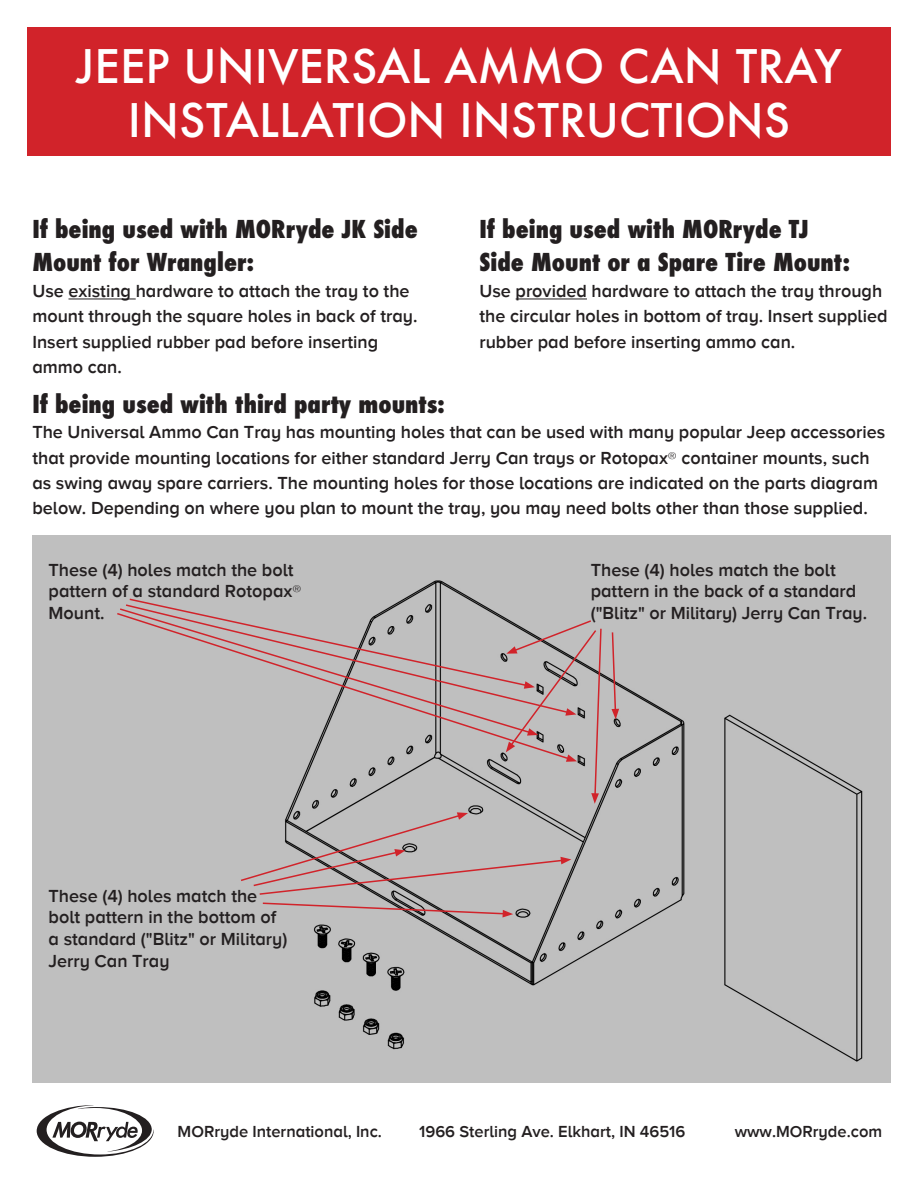
<style>
.page{position:relative;width:918px;height:1188px;background:#fff}
.page>*{position:absolute;margin:0;border:0;box-sizing:border-box;transform-origin:0 0}
.t1{font:500 45px/54px "Futura";color:#fff;text-align:center}
.t2{font:800 condensed 24px/33.9px "Futura";color:#231f20}
.t3{font:18px/25.3px "Proxima NW01 Alt Smbd";color:#231f20}
.t4{font:16.5px "Proxima NW01 Alt Smbd";color:#231f20}
</style>
<div class="page">
<div style="left:27px;top:27px;width:864px;height:129px;background:#d1232a"></div>
<hr style="left:69px;top:299px;width:67px;height:1px;background:#231f20">
<hr style="left:516px;top:299px;width:71px;height:1px;background:#231f20">
<svg style="left:37px;top:1105px;width:117px;height:52px"></svg>
<div style="left:32px;top:536px;width:859px;height:546px;background:#bfbfbf"></div>
<svg style="left:611px;top:631px;width:8px;height:88px"></svg>
<svg style="left:239px;top:812px;width:332px;height:84px;background:#b9b2b2"></svg>
<svg style="left:261px;top:902px;width:252px;height:15px;background:#b7a4a5"></svg>
<svg style="left:128px;top:598px;width:474px;height:206px;background:#b9b3b3"></svg>
<p class="t1" style="left:76px;top:39px;width:767px">JEEP UNIVERSAL AMMO CAN TRAY<br>INSTALLATION INSTRUCTIONS</p>
<p class="t2" style="left:32px;top:212px;width:387px">If being used with MORryde JK Side<br>Mount for Wrangler:</p>
<p class="t3" style="left:32px;top:278px;width:387px">Use existing hardware to attach the tray to the mount through the square holes in back of tray.<br>Insert supplied rubber pad before inserting ammo can.</p>
<p class="t2" style="left:32px;top:387px;width:414px">If being used with third party mounts:</p>
<p class="t3" style="left:32px;top:419px;width:855px">The Universal Ammo Can Tray has mounting holes that can be used with many popular Jeep accessories that provide mounting locations for either standard Jerry Can trays or Rotopax® container mounts, such as swing away spare carriers. The mounting holes for those locations are indicated on the parts diagram below. Depending on where you plan to mount the tray, you may need bolts other than those supplied.</p>
<p class="t2" style="left:480px;top:212px;width:331px">If being used with MORryde TJ</p>
<p class="t2" style="left:480px;top:246px;width:372px">Side Mount or a Spare Tire Mount:</p>
<p class="t3" style="left:480px;top:278px;width:410px">Use provided hardware to attach the tray through the circular holes in bottom of tray. Insert supplied rubber pad before inserting ammo can.</p>
<p class="t3" style="left:49px;top:559px;width:254px;line-height:21.6px">These (4) holes match the bolt pattern of a standard Rotopax®<br>Mount.</p>
<p class="t3" style="left:49px;top:885px;width:240px;line-height:21.6px">These (4) holes match the bolt pattern in the bottom of a standard ("Blitz" or Military)<br>Jerry Can Tray</p>
<p class="t3" style="left:591px;top:559px;width:278px;line-height:21.6px">These (4) holes match the bolt pattern in the back of a standard ("Blitz" or Military) Jerry Can Tray.</p>
<p class="t4" style="left:178px;top:1122px;width:206px">MORryde International, Inc.</p>
<p class="t4" style="left:419px;top:1122px;width:268px">1966 Sterling Ave. Elkhart, IN 46516</p>
<p class="t4" style="left:735px;top:1122px;width:149px">www.MORryde.com</p>
</div>
